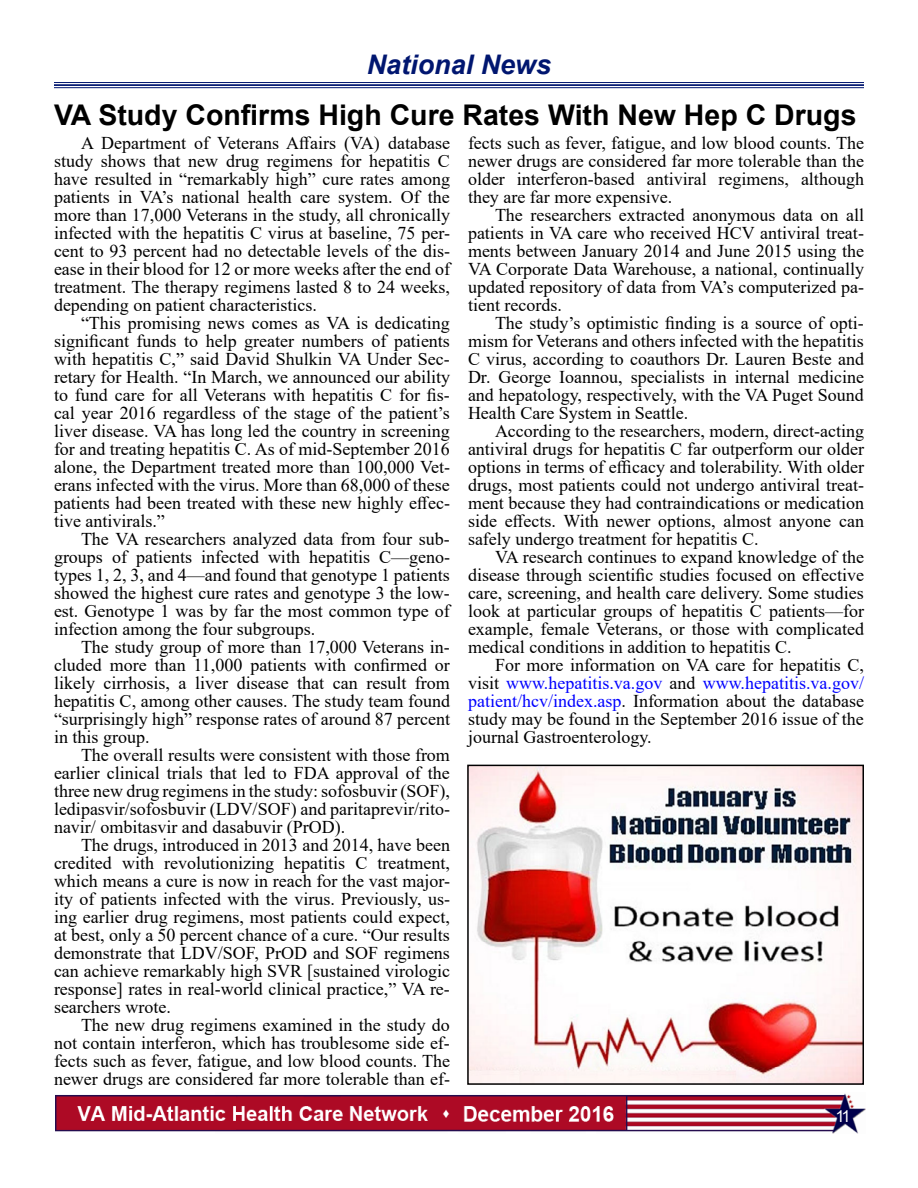
<style>
.page{position:relative;width:918px;height:1188px;background:#fff}
.page>*{position:absolute;margin:0;border:0;box-sizing:border-box;transform-origin:0 0}
.t1{font:700 28.5px "Arial";color:#000}
.t2{font:italic 700 27px "Arial";color:#001670}
.t3{font:18px/18px "Times New Roman";color:#000;text-align:justify}
.t4{font:16.5px "Arial";color:#fff}
.s1{color:#00f}
</style>
<div class="page">
<hr style="left:54px;top:82px;width:810px;height:1px;background:#001670">
<hr style="left:54px;top:84px;width:810px;height:2px;background:#001670">
<hr style="left:54px;top:87px;width:810px;height:1px;background:#001670">
<img style="left:55px;top:1093px;width:810px;height:41px">
<img style="left:470px;top:768px;width:391px;height:314px">
<div style="left:467px;top:765px;width:397px;height:320px;border:2px solid #000"></div>
<h2 class="t2" style="left:367px;top:46px;width:186px">National News</h2>
<p class="t1" style="left:54px;top:95px;width:804px">VA Study Confirms High Cure Rates With New Hep C Drugs</p>
<p class="t3" style="left:81px;top:133px;width:371px">A Department of Veterans Affairs (VA) database</p>
<p class="t3" style="left:54px;top:151px;width:397px">study shows that new drug regimens for hepatitis C</p>
<p class="t3" style="left:54px;top:169px;width:398px">have resulted in “remarkably high” cure rates among patients in VA’s national health care system. Of the more than 17,000 Veterans in the study, all chronically infected with the hepatitis C virus at baseline, 75 per&shy;cent to 93 percent had no detectable levels of the dis&shy;ease in their blood for 12 or more weeks after the end of treatment. The therapy regimens lasted 8 to 24 weeks, depending on patient characteristics.</p>
<p class="t3" style="left:54px;top:313px;width:398px;text-indent:27px">“This promising news comes as VA is dedicating significant funds to help greater numbers of patients with hepatitis C,” said David Shulkin VA Under Sec&shy;retary for Health. “In March, we announced our ability to fund care for all Veterans with hepatitis C for fis&shy;cal year 2016 regardless of the stage of the patient’s liver disease. VA has long led the country in screening for and treating hepatitis C. As of mid-September 2016 alone, the Department treated more than 100,000 Vet&shy;erans infected with the virus. More than 68,000 of these patients had been treated with these new highly effec&shy;tive antivirals.”</p>
<p class="t3" style="left:54px;top:529px;width:398px;text-indent:27px">The VA researchers analyzed data from four sub&shy;groups of patients infected with hepatitis C—geno&shy;types 1, 2, 3, and 4—and found that genotype 1 patients showed the highest cure rates and genotype 3 the low&shy;est. Genotype 1 was by far the most common type of infection among the four subgroups.</p>
<p class="t3" style="left:54px;top:637px;width:398px;text-indent:27px">The study group of more than 17,000 Veterans in&shy;cluded more than 11,000 patients with confirmed or likely cirrhosis, a liver disease that can result from hepatitis C, among other causes. The study team found “surprisingly high” response rates of around 87 percent in this group.</p>
<p class="t3" style="left:54px;top:745px;width:397px;text-indent:27px">The overall results were consistent with those from earlier clinical trials that led to FDA approval of the three new drug regimens in the study: sofosbuvir (SOF), ledipasvir/sofosbuvir (LDV/SOF) and paritaprevir/rito-</p>
<p class="t3" style="left:81px;top:817px;width:371px;text-indent:-27px">navir/ ombitasvir and dasabuvir (PrOD).<br>The drugs, introduced in 2013 and 2014, have been</p>
<p class="t3" style="left:54px;top:853px;width:398px">credited with revolutionizing hepatitis C treatment, which means a cure is now in reach for the vast major&shy;ity of patients infected with the virus. Previously, us&shy;ing earlier drug regimens, most patients could expect,</p>
<p class="t3" style="left:54px;top:925px;width:398px">at best, only a 50 percent chance of a cure. “Our results</p>
<p class="t3" style="left:54px;top:943px;width:397px">demonstrate that LDV/SOF, PrOD and SOF regimens</p>
<p class="t3" style="left:54px;top:961px;width:397px">can achieve remarkably high SVR [sustained virologic</p>
<p class="t3" style="left:54px;top:979px;width:397px">response] rates in real-world clinical practice,” VA re-</p>
<p class="t3" style="left:54px;top:997px;width:118px">searchers wrote.</p>
<p class="t3" style="left:54px;top:1015px;width:398px;text-indent:27px">The new drug regimens examined in the study do not contain interferon, which has troublesome side ef&shy;fects such as fever, fatigue, and low blood counts. The newer drugs are considered far more tolerable than ef-</p>
<p class="t3" style="left:468px;top:133px;width:398px">fects such as fever, fatigue, and low blood counts. The</p>
<p class="t3" style="left:468px;top:151px;width:398px">newer drugs are considered far more tolerable than the older interferon-based antiviral regimens, although</p>
<p class="t3" style="left:468px;top:187px;width:206px">they are far more expensive.</p>
<p class="t3" style="left:468px;top:205px;width:398px;text-indent:27px">The researchers extracted anonymous data on all patients in VA care who received HCV antiviral treat&shy;ments between January 2014 and June 2015 using the VA Corporate Data Warehouse, a national, continually updated repository of data from VA’s computerized pa&shy;tient records.</p>
<p class="t3" style="left:468px;top:313px;width:398px;text-indent:27px">The study’s optimistic finding is a source of opti&shy;mism for Veterans and others infected with the hepatitis C virus, according to coauthors Dr. Lauren Beste and Dr. George Ioannou, specialists in internal medicine and hepatology, respectively, with the VA Puget Sound Health Care System in Seattle.</p>
<p class="t3" style="left:468px;top:421px;width:398px;text-indent:27px">According to the researchers, modern, direct-acting antiviral drugs for hepatitis C far outperform our older options in terms of efficacy and tolerability. With older drugs, most patients could not undergo antiviral treat&shy;ment because they had contraindications or medication side effects. With newer options, almost anyone can safely undergo treatment for hepatitis C.</p>
<p class="t3" style="left:468px;top:547px;width:398px;text-indent:27px">VA research continues to expand knowledge of the disease through scientific studies focused on effective care, screening, and health care delivery. Some studies look at particular groups of hepatitis C patients—for example, female Veterans, or those with complicated medical conditions in addition to hepatitis C.</p>
<p class="t3" style="left:468px;top:655px;width:398px;text-indent:27px">For more information on VA care for hepatitis C, visit <span class="s1">www.hepatitis.va.gov</span> and <span class="s1">www.hepatitis.va.gov/ patient/hcv/index.asp</span>. Information about the database study may be found in the September 2016 issue of the journal Gastroenterology.</p>
<p class="t4" style="left:835px;top:1105px;width:17px">11</p>
</div>
